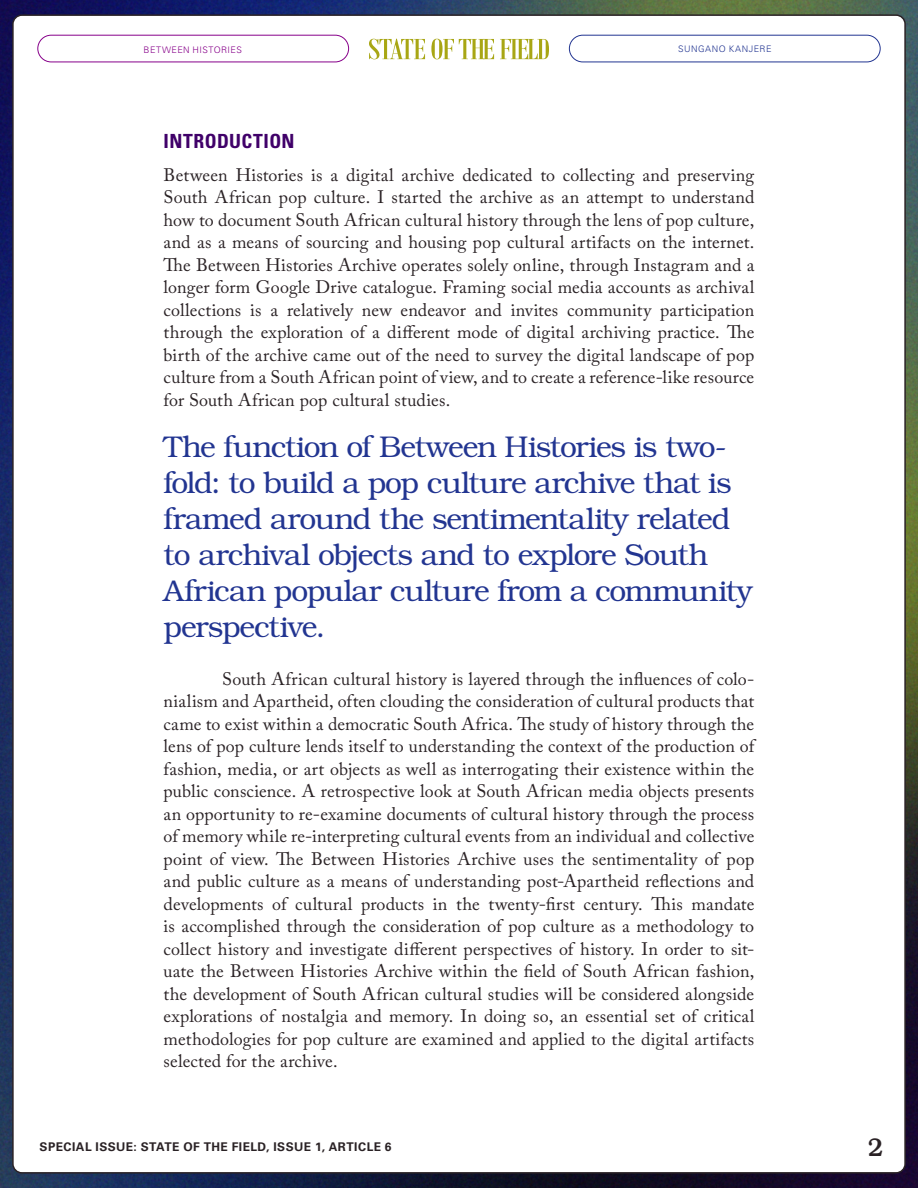
<style>
.page{position:relative;width:918px;height:1188px;background:#fff}
.page>*{position:absolute;margin:0;border:0;box-sizing:border-box;transform-origin:0 0}
.Pull_Quote{font:300 30px/36px "Bookman Std";letter-spacing:-.035em;color:#223591}
.t1{font:500 25.95px "Bookman Std";color:#2a2225}
.Subhead{font:700 condensed 19.5px "Univers LT Std";letter-spacing:.015em;color:#400069}
.Indented_Body_Copy{font:18px/22.5px "Adobe Caslon Pro";letter-spacing:.01em;color:#2a2225;text-align:justify}
.Body_Copy{font:18px/22.5px "Adobe Caslon Pro";letter-spacing:.015em;color:#2a2225;text-align:justify}
.t2{font:700 12px "Univers LT Std";letter-spacing:.04em;color:#2a2225}
.t3{font:300 9px "Univers LT Std";letter-spacing:.045em;color:#87008a}
.t4{font:300 9px "Univers LT Std";letter-spacing:.055em;color:#223591}
</style>
<div class="page">
<img style="left:0;top:0;width:918px;height:1188px">
<div style="left:13px;top:15px;width:892px;height:1158px;background:#fff;border-radius:9px"></div>
<div style="left:37px;top:35px;width:312px;height:27px;border:1px solid #87008a;border-radius:13px"></div>
<div style="left:569px;top:35px;width:312px;height:27px;border:1px solid #223591;border-radius:13px"></div>
<svg style="left:369px;top:39px;width:56px;height:20px"></svg>
<svg style="left:431px;top:39px;width:63px;height:20px"></svg>
<svg style="left:500px;top:39px;width:49px;height:20px"></svg>
<p class="t3" style="left:144px;top:44px;width:100px">BETWEEN HISTORIES</p>
<p class="t4" style="left:678px;top:44px;width:95px">SUNGANO KANJERE</p>
<p class="Subhead" style="left:164px;top:129px;width:132px">INTRODUCTION</p>
<p class="Body_Copy" style="left:164px;top:163px;width:592px">Between Histories is a digital archive dedicated to collecting and preserving South African pop culture. I started the archive as an attempt to understand how to document South African cultural history through the lens of pop culture, and as a means of sourcing and housing pop cultural artifacts on the internet.<br>The Between Histories Archive operates solely online, through Instagram and a longer form Google Drive catalogue. Framing social media accounts as archival collections is a relatively new endeavor and invites community participation through the exploration of a different mode of digital archiving practice. The birth of the archive came out of the need to survey the digital landscape of pop culture from a South African point of view, and to create a reference-like resource for South African pop cultural studies.</p>
<p class="Pull_Quote" style="left:164px;top:429px;width:591px">The function of Between Histories is two&shy;fold: to build a pop culture archive that is framed around the sentimentality related to archival objects and to explore South African popular culture from a community perspective.</p>
<p class="Indented_Body_Copy" style="left:164px;top:667px;width:592px;text-indent:58px">South African cultural history is layered through the influences of colo&shy;nialism and Apartheid, often clouding the consideration of cultural products that came to exist within a democratic South Africa. The study of history through the lens of pop culture lends itself to understanding the context of the production of fashion, media, or art objects as well as interrogating their existence within the public conscience. A retrospective look at South African media objects presents an opportunity to re-examine documents of cultural history through the process of memory while re-interpreting cultural events from an individual and collective point of view. The Between Histories Archive uses the sentimentality of pop and public culture as a means of understanding post-Apartheid reflections and developments of cultural products in the twenty-first century. This mandate is accomplished through the consideration of pop culture as a methodology to collect history and investigate different perspectives of history. In order to sit&shy;uate the Between Histories Archive within the field of South African fashion, the development of South African cultural studies will be considered alongside explorations of nostalgia and memory. In doing so, an essential set of critical methodologies for pop culture are examined and applied to the digital artifacts selected for the archive.</p>
<p class="t2" style="left:40px;top:1140px;width:353px">SPECIAL ISSUE: STATE OF THE FIELD, ISSUE 1, ARTICLE 6</p>
<h2 class="t1" style="left:868px;top:1132px;width:17px">2</h2>
</div>
